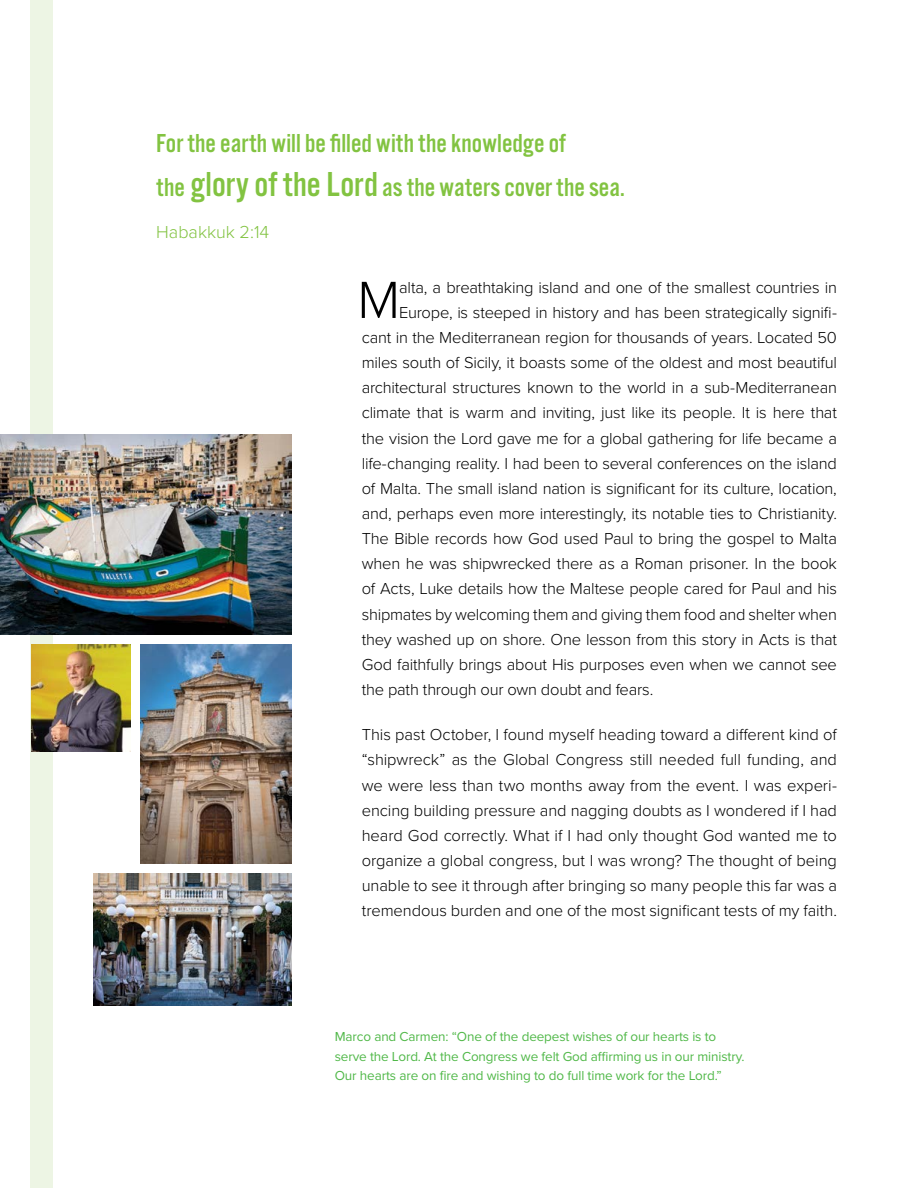
<style>
.page{position:relative;width:918px;height:1188px;background:#fff}
.page>*{position:absolute;margin:0;border:0;box-sizing:border-box;transform-origin:0 0}
.t1{font:300 54.15px "Proxima Nova";color:#000}
.t2{font:27px/43.2px "Alternate Got No 3 D";color:#82c341}
.t3{font:300 18px "Proxima Nova";color:#82c341}
.t4{font:300 16.5px/25.2px "Proxima Nova";letter-spacing:-.015em;color:#000;text-align:justify}
.t5{font:13.5px/19.5px "Proxima Nova";letter-spacing:-.01em;color:#50b848}
.s1{font-size:36px}
</style>
<div class="page">
<div style="left:30px;top:0;width:22px;height:1188px;background:#edf5e4"></div>
<img style="left:0;top:435px;width:291px;height:199px">
<img style="left:140px;top:644px;width:151px;height:220px">
<img style="left:94px;top:874px;width:197px;height:131px">
<img style="left:32px;top:644px;width:98px;height:108px">
<h2 class="t2" style="left:156px;top:123px;width:470px">For the earth will be filled with the knowledge of<br>the <span class="s1">glory of the Lord</span> as the waters cover the sea.</h2>
<p class="t3" style="left:156px;top:218px;width:115px">Habakkuk 2:14</p>
<h1 class="t1" style="left:357px;top:260px;width:44px">M</h1>
<p class="t4" style="left:399px;top:274px;width:439px">alta, a breathtaking island and one of the smallest countries in</p>
<p class="t4" style="left:399px;top:299px;width:439px">Europe, is steeped in history and has been strategically signifi-</p>
<p class="t4" style="left:362px;top:324px;width:477px">cant in the Mediterranean region for thousands of years. Located 50</p>
<p class="t4" style="left:362px;top:349px;width:477px">miles south of Sicily, it boasts some of the oldest and most beautiful</p>
<p class="t4" style="left:362px;top:374px;width:477px">architectural structures known to the world in a sub-Mediterranean</p>
<p class="t4" style="left:362px;top:399px;width:477px">climate that is warm and inviting, just like its people. It is here that</p>
<p class="t4" style="left:362px;top:425px;width:477px">the vision the Lord gave me for a global gathering for life became a</p>
<p class="t4" style="left:362px;top:450px;width:477px">life-changing reality. I had been to several conferences on the island</p>
<p class="t4" style="left:362px;top:475px;width:477px">of Malta. The small island nation is significant for its culture, location,</p>
<p class="t4" style="left:362px;top:500px;width:477px">and, perhaps even more interestingly, its notable ties to Christianity.</p>
<p class="t4" style="left:362px;top:525px;width:477px">The Bible records how God used Paul to bring the gospel to Malta</p>
<p class="t4" style="left:362px;top:550px;width:477px">when he was shipwrecked there as a Roman prisoner. In the book</p>
<p class="t4" style="left:362px;top:575px;width:477px">of Acts, Luke details how the Maltese people cared for Paul and his</p>
<p class="t4" style="left:362px;top:601px;width:477px">shipmates by welcoming them and giving them food and shelter when</p>
<p class="t4" style="left:362px;top:626px;width:477px">they washed up on shore. One lesson from this story in Acts is that</p>
<p class="t4" style="left:362px;top:651px;width:477px">God faithfully brings about His purposes even when we cannot see</p>
<p class="t4" style="left:362px;top:676px;width:293px">the path through our own doubt and fears.</p>
<p class="t4" style="left:362px;top:721px;width:477px">This past October, I found myself heading toward a different kind of “shipwreck” as the Global Congress still needed full funding, and we were less than two months away from the event. I was experi&shy;encing building pressure and nagging doubts as I wondered if I had heard God correctly. What if I had only thought God wanted me to organize a global congress, but I was wrong? The thought of being unable to see it through after bringing so many people this far was a tremendous burden and one of the most significant tests of my faith.</p>
<p class="t5" style="left:335px;top:1027px;width:411px">Marco and Carmen: “One of the deepest wishes of our hearts is to serve the Lord. At the Congress we felt God affirming us in our ministry.<br>Our hearts are on fire and wishing to do full time work for the Lord.”</p>
</div>
